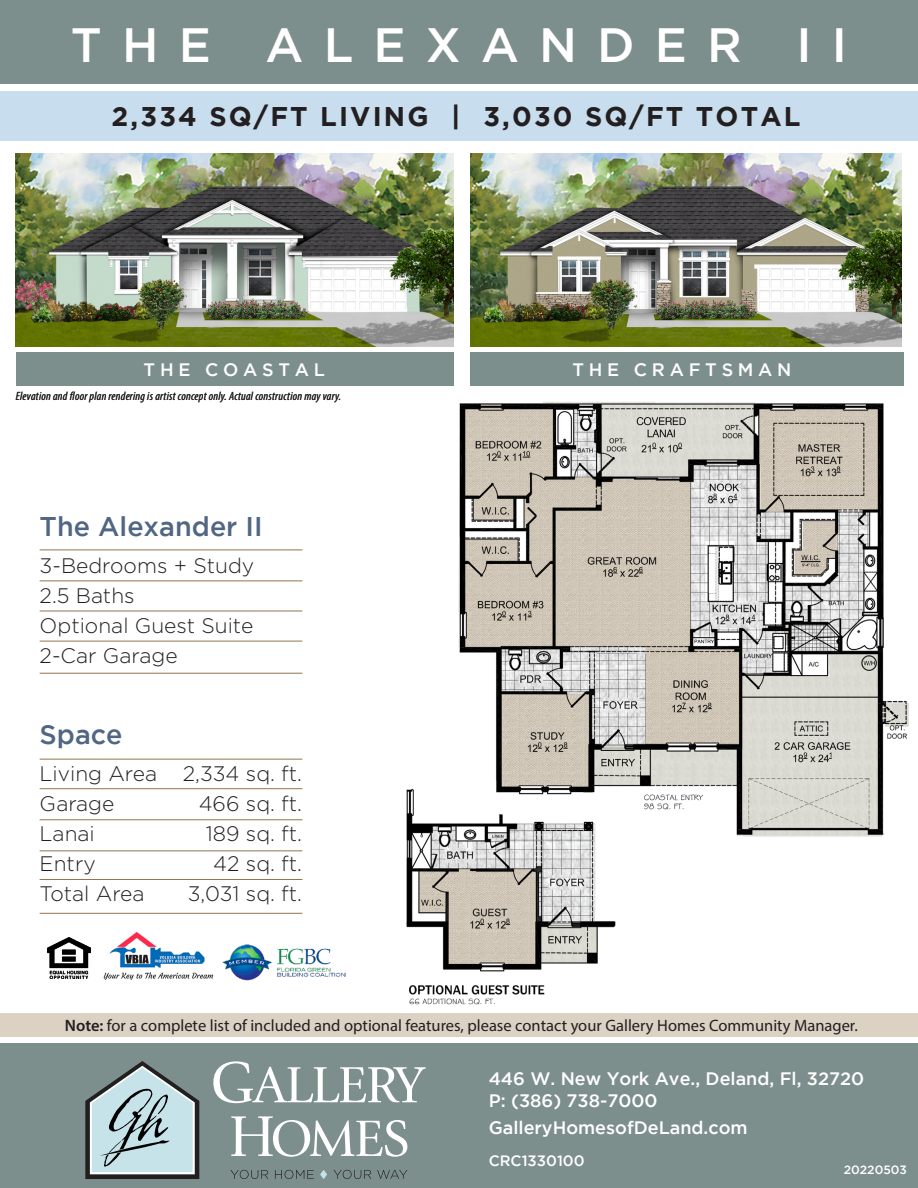
<style>
.page{position:relative;width:918px;height:1188px;background:#fff}
.page>*{position:absolute;margin:0;border:0;box-sizing:border-box;transform-origin:0 0}
.t1{font:500 48px "Gotham";letter-spacing:.42em;color:#fff}
.t2{font:700 27px "Gotham";letter-spacing:.08em;color:#231f20}
.t3{font:500 27px "Gotham";color:#506682}
.t4{font:300 21px "Gotham";color:#231f20}
.t5{font:500 18px/22.5px "Gotham";color:#fff}
.t6{font:500 18px "Gotham";letter-spacing:.265em;color:#fff}
.t7{font:16.5px "Myriad Pro";color:#231f20}
.t8{font:500 15px "Gotham";color:#fff}
.t9{font:13.5px "Myriad Pro";color:#fff}
.t10{font:italic condensed 12px "Myriad Pro";letter-spacing:.02em;color:#231f20}
.t11{font:500 12px "Gotham";color:#fff}
.s1{font-weight:600}
</style>
<div class="page">
<div style="left:0;top:1013px;width:918px;height:24px;background:#dcd2c4"></div>
<img style="left:46px;top:937px;width:45px;height:41px">
<div style="left:0;top:1043px;width:918px;height:145px;background:#7d8f8c"></div>
<div style="left:0;top:0;width:918px;height:84px;background:#7d8f8c"></div>
<div style="left:16px;top:352px;width:438px;height:34px;background:#7d8f8c"></div>
<div style="left:470px;top:352px;width:434px;height:34px;background:#7d8f8c"></div>
<div style="left:0;top:92px;width:918px;height:49px;background:#c8ddee"></div>
<svg style="left:85px;top:1061px;width:341px;height:118px"></svg>
<img style="left:222px;top:944px;width:124px;height:37px">
<img style="left:103px;top:932px;width:111px;height:47px">
<img style="left:16px;top:153px;width:437px;height:193px">
<img style="left:470px;top:153px;width:432px;height:193px">
<img style="left:406px;top:402px;width:503px;height:603px">
<hr style="left:40px;top:550px;width:262px;height:1px;background:#91754d">
<hr style="left:40px;top:581px;width:262px;height:1px;background:#91754d">
<hr style="left:40px;top:611px;width:262px;height:1px;background:#91754d">
<hr style="left:40px;top:641px;width:262px;height:1px;background:#91754d">
<hr style="left:40px;top:759px;width:262px;height:1px;background:#91754d">
<hr style="left:40px;top:788px;width:262px;height:1px;background:#91754d">
<hr style="left:40px;top:819px;width:262px;height:1px;background:#91754d">
<hr style="left:40px;top:850px;width:262px;height:1px;background:#91754d">
<hr style="left:40px;top:879px;width:262px;height:1px;background:#91754d">
<hr style="left:40px;top:913px;width:262px;height:1px;background:#91754d">
<hr style="left:40px;top:673px;width:262px;height:1px;background:#91754d">
<p class="t1" style="left:71px;top:17px;width:778px">THE ALEXANDER II</p>
<p class="t2" style="left:112px;top:101px;width:690px">2,334 SQ/FT LIVING | 3,030 SQ/FT TOTAL</p>
<p class="t6" style="left:144px;top:360px;width:183px">THE COASTAL</p>
<p class="t6" style="left:572px;top:360px;width:221px">THE CRAFTSMAN</p>
<p class="t10" style="left:16px;top:389px;width:327px">Elevation and floor plan rendering is artist concept only. Actual construction may vary.</p>
<p class="t3" style="left:40px;top:511px;width:225px">The Alexander II</p>
<p class="t4" style="left:40px;top:554px;width:216px">3-Bedrooms + Study</p>
<p class="t4" style="left:40px;top:584px;width:97px">2.5 Baths</p>
<p class="t4" style="left:40px;top:614px;width:215px">Optional Guest Suite</p>
<p class="t4" style="left:40px;top:644px;width:139px">2-Car Garage</p>
<p class="t3" style="left:40px;top:719px;width:84px">Space</p>
<p class="t4" style="left:40px;top:762px;width:264px">Living Area 2,334 sq. ft.</p>
<p class="t4" style="left:40px;top:792px;width:76px">Garage</p>
<p class="t4" style="left:199px;top:792px;width:105px">466 sq. ft.</p>
<p class="t4" style="left:40px;top:822px;width:57px">Lanai</p>
<p class="t4" style="left:206px;top:822px;width:98px">189 sq. ft.</p>
<p class="t4" style="left:40px;top:852px;width:58px">Entry</p>
<p class="t4" style="left:213px;top:852px;width:90px">42 sq. ft.</p>
<p class="t4" style="left:40px;top:882px;width:106px">Total Area</p>
<p class="t4" style="left:188px;top:882px;width:116px">3,031 sq. ft.</p>
<p class="t7" style="left:65px;top:1016px;width:795px"><span class="s1">Note:</span> for a complete list of included and optional features, please contact your Gallery Homes Community Manager.</p>
<p class="t5" style="left:489px;top:1067px;width:365px">200 S. Spring Garden Ave. • DeLand, FL</p>
<p class="t9" style="left:483px;top:1066px;width:295px">P: (386) 738-7000 Info@GalleryHomesofDeLand.com</p>
<p class="t5" style="left:489px;top:1067px;width:377px">446 W. New York Ave., Deland, Fl, 32720<br>P: (386) 738-7000</p>
<p class="t5" style="left:489px;top:1116px;width:261px">GalleryHomesofDeLand.com</p>
<p class="t8" style="left:489px;top:1152px;width:97px">CRC1330100</p>
<p class="t11" style="left:844px;top:1163px;width:65px">20220503</p>
<p class="t11" style="left:867px;top:1163px;width:41px">0 226</p>
</div>
